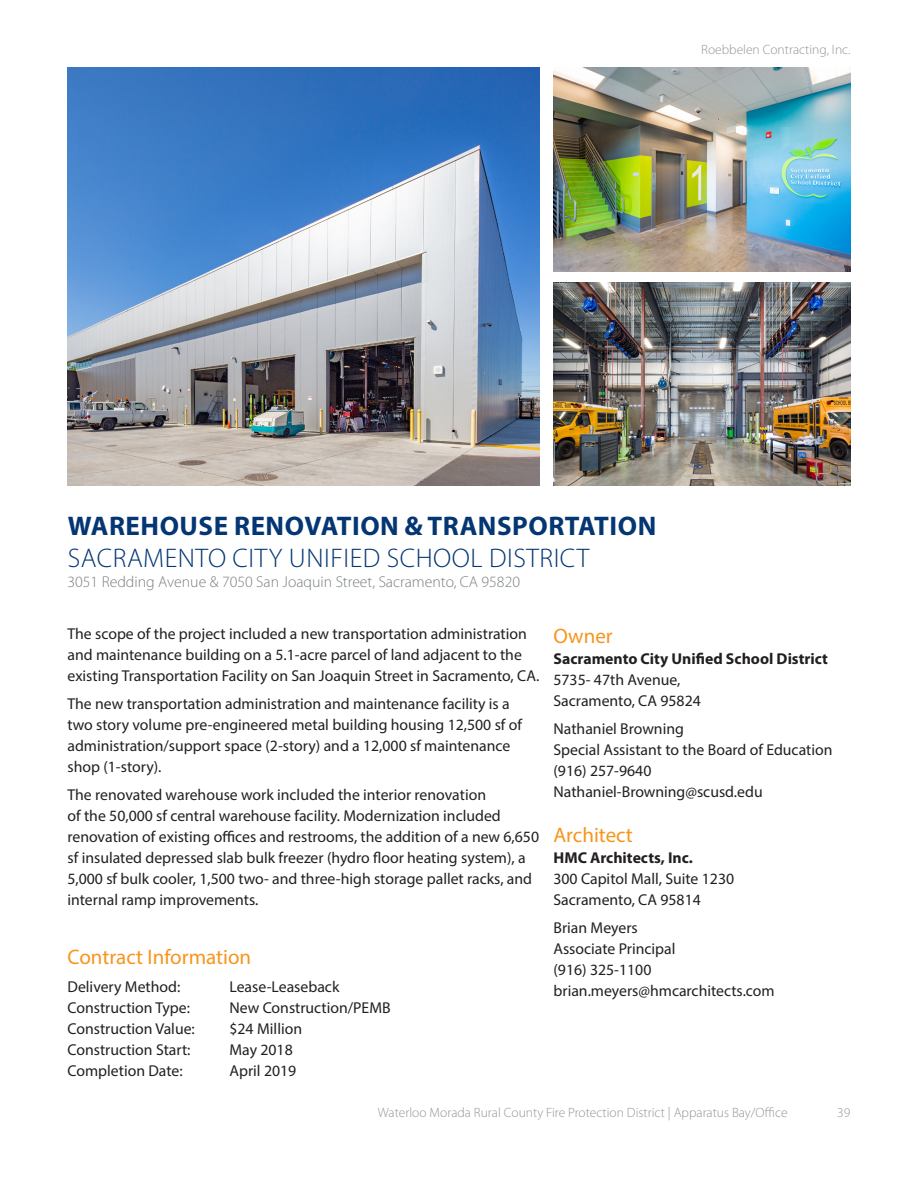
<style>
.page{position:relative;width:918px;height:1188px;background:#fff}
.page>*{position:absolute;margin:0;border:0;box-sizing:border-box;transform-origin:0 0}
.Resume_-_Name{font:300 27px/32.4px "Myriad Pro";letter-spacing:.02em;color:#043673}
.Body_Text{font:21px "Myriad Pro";color:#f7951d}
.Heading_3{font:21px "Myriad Pro";color:#f7951d}
.Body_Text-2{font:15.75px/21px "Myriad Pro";color:#231f20}
.Body_Text-3{font:700 15.75px/21px "Myriad Pro";color:#231f20}
.Heading_6{font:300 15.75px "Myriad Pro";color:#7b8080}
.t1{font:300 13.5px "Myriad Pro";color:#939598}
.s1{font-weight:700}
.s2{font-weight:400}
</style>
<div class="page">
<img style="left:68px;top:68px;width:472px;height:418px">
<img style="left:554px;top:68px;width:296px;height:203px">
<img style="left:554px;top:282px;width:296px;height:204px">
<p class="t1" style="left:701px;top:42px;width:151px">Roebbelen Contracting, Inc.</p>
<p class="Resume_-_Name" style="left:68px;top:510px;width:590px"><span class="s1">WAREHOUSE RENOVATION &amp; TRANSPORTATION<br></span>SACRAMENTO CITY UNIFIED SCHOOL DISTRICT</p>
<p class="Heading_6" style="left:68px;top:573px;width:454px">3051 Redding Avenue &amp; 7050 San Joaquin Street, Sacramento, CA 95820</p>
<p class="Body_Text-2" style="left:68px;top:623px;width:473px">The scope of the project included a new transportation administration and maintenance building on a 5.1-acre parcel of land adjacent to the existing Transportation Facility on San Joaquin Street in Sacramento, CA.</p>
<p class="Body_Text-2" style="left:68px;top:693px;width:456px">The new transportation administration and maintenance facility is a two story volume pre-engineered metal building housing 12,500 sf of administration/support space (2-story) and a 12,000 sf maintenance shop (1-story).</p>
<p class="Body_Text-2" style="left:68px;top:784px;width:473px">The renovated warehouse work included the interior renovation<br>of the 50,000 sf central warehouse facility. Modernization included renovation of existing offices and restrooms, the addition of a new 6,650 sf insulated depressed slab bulk freezer (hydro floor heating system), a 5,000 sf bulk cooler, 1,500 two- and three-high storage pallet racks, and internal ramp improvements.</p>
<p class="Body_Text" style="left:68px;top:944px;width:185px">Contract Information</p>
<p class="Body_Text-2" style="left:68px;top:976px;width:114px">Delivery Method:</p>
<p class="Body_Text-2" style="left:230px;top:976px;width:111px">Lease-Leaseback</p>
<p class="Body_Text-2" style="left:68px;top:997px;width:124px">Construction Type:</p>
<p class="Body_Text-2" style="left:230px;top:997px;width:163px">New Construction/PEMB</p>
<p class="Body_Text-2" style="left:68px;top:1018px;width:129px">Construction Value:</p>
<p class="Body_Text-2" style="left:230px;top:1018px;width:74px">$24 Million</p>
<p class="Body_Text-2" style="left:68px;top:1039px;width:125px">Construction Start:</p>
<p class="Body_Text-2" style="left:230px;top:1039px;width:65px">May 2018</p>
<p class="Body_Text-2" style="left:68px;top:1060px;width:117px">Completion Date:</p>
<p class="Body_Text-2" style="left:230px;top:1060px;width:68px">April 2019</p>
<p class="Heading_3" style="left:554px;top:623px;width:61px">Owner</p>
<p class="Body_Text-3" style="left:554px;top:648px;width:276px">Sacramento City Unified School District<br><span class="s2">5735- 47th Avenue,<br>Sacramento, CA 95824</span></p>
<p class="Body_Text-2" style="left:554px;top:718px;width:281px">Nathaniel Browning<br>Special Assistant to the Board of Education (916) 257-9640<br>Nathaniel-Browning@scusd.edu</p>
<p class="Heading_3" style="left:554px;top:822px;width:81px">Architect</p>
<p class="Body_Text-2" style="left:554px;top:847px;width:182px"><span class="s1">HMC Architects, Inc.<br></span>300 Capitol Mall, Suite 1230<br>Sacramento, CA 95814</p>
<p class="Body_Text-2" style="left:554px;top:917px;width:223px">Brian Meyers<br>Associate Principal<br>(916) 325-1100 brian.meyers@hmcarchitects.com</p>
<p class="t1" style="left:378px;top:1105px;width:411px">Waterloo Morada Rural County Fire Protection District | Apparatus Bay/Office</p>
<p class="t1" style="left:837px;top:1105px;width:15px">39</p>
</div>
